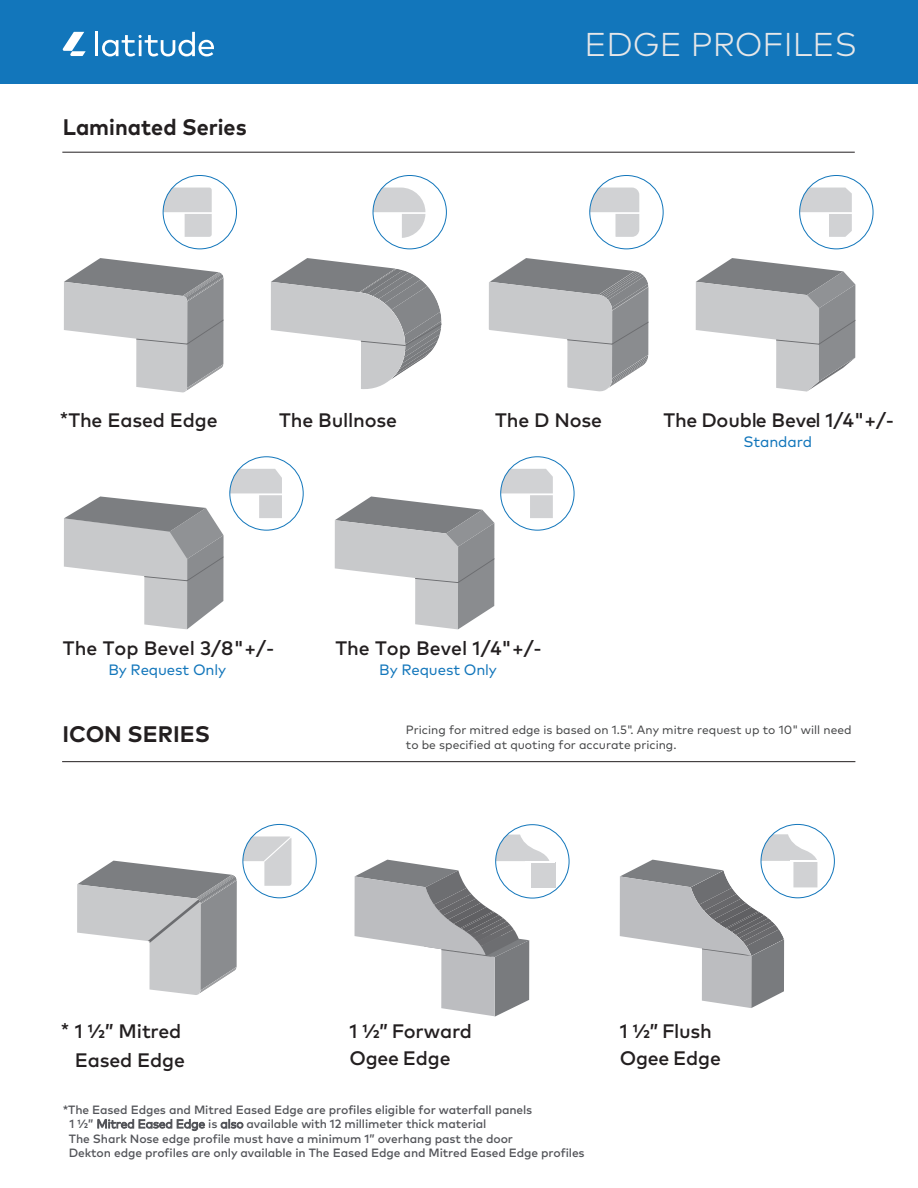
<style>
.page{position:relative;width:918px;height:1188px;background:#fff}
.page>*{position:absolute;margin:0;border:0;box-sizing:border-box;transform-origin:0 0}
.t1{font:300 33px "Mark Pro";color:#e6e7e9}
.t2{font:700 22.5px "Mark Pro";color:#231f20;scale:.96 1}
.t3{font:700 22.5px "Mark Pro";color:#231f20}
.t4{font:500 19.5px/27px "Mark Pro";letter-spacing:-.01em;color:#231f20}
.t5{font:15px "Mark Pro";letter-spacing:-.01em;color:#1276bb}
.t6{font:500 12px/14.4px "Mark Pro";letter-spacing:-.01em;color:#54555a}
.t7{font:12px/15px "Mark Pro";color:#454647}
.s1{font-size:18px}
.s2{font-weight:400}
</style>
<div class="page">
<hr style="left:62px;top:152px;width:793px;height:1px;background:#231f20">
<svg style="left:163px;top:188px;width:49px;height:49px"></svg>
<div style="left:163px;top:175px;width:74px;height:74px;border:1px solid #1276bb;border-radius:50%"></div>
<svg style="left:373px;top:188px;width:52px;height:50px"></svg>
<div style="left:373px;top:175px;width:74px;height:74px;border:1px solid #1276bb;border-radius:50%"></div>
<svg style="left:590px;top:188px;width:49px;height:49px"></svg>
<div style="left:589px;top:175px;width:75px;height:74px;border:1px solid #1276bb;border-radius:50%"></div>
<svg style="left:800px;top:188px;width:52px;height:49px"></svg>
<div style="left:799px;top:175px;width:74px;height:74px;border:1px solid #1276bb;border-radius:50%"></div>
<svg style="left:271px;top:258px;width:171px;height:131px"></svg>
<svg style="left:489px;top:258px;width:159px;height:134px"></svg>
<svg style="left:696px;top:258px;width:159px;height:134px"></svg>
<svg style="left:335px;top:496px;width:159px;height:133px"></svg>
<svg style="left:501px;top:469px;width:52px;height:49px"></svg>
<div style="left:500px;top:456px;width:74px;height:75px;border:1px solid #1276bb;border-radius:50%"></div>
<hr style="left:62px;top:761px;width:793px;height:1px;background:#231f20">
<svg style="left:77px;top:861px;width:160px;height:134px"></svg>
<svg style="left:355px;top:835px;width:200px;height:182px"></svg>
<svg style="left:620px;top:834px;width:197px;height:174px"></svg>
<svg style="left:64px;top:258px;width:160px;height:135px"></svg>
<svg style="left:243px;top:836px;width:49px;height:50px"></svg>
<svg style="left:230px;top:469px;width:52px;height:49px"></svg>
<div style="left:229px;top:456px;width:75px;height:75px;border:1px solid #1276bb;border-radius:50%"></div>
<svg style="left:64px;top:496px;width:160px;height:133px"></svg>
<div style="left:0;top:0;width:918px;height:84px;background:#1276bb"></div>
<hr style="left:95px;top:32px;width:3px;height:24px;background:#fff">
<svg style="left:102px;top:32px;width:112px;height:24px"></svg>
<svg style="left:62px;top:32px;width:24px;height:24px"></svg>
<h2 class="t2" style="left:63px;top:110px;width:193px">Laminated Series</h2>
<h1 class="t1" style="left:584px;top:20px;width:274px">EDGE PROFILES</h1>
<h3 class="t4" style="left:60px;top:405px;width:159px"><span class="s1">*</span>The Eased Edge</h3>
<h3 class="t4" style="left:279px;top:405px;width:119px">The Bullnose</h3>
<h3 class="t4" style="left:495px;top:405px;width:108px">The D Nose</h3>
<h3 class="t4" style="left:663px;top:405px;width:232px">The Double Bevel 1/4"+/-</h3>
<h3 class="t4" style="left:63px;top:633px;width:213px">The Top Bevel 3/8" +/-</h3>
<h3 class="t4" style="left:335px;top:633px;width:208px">The Top Bevel 1/4" +/-</h3>
<p class="t5" style="left:379px;top:659px;width:119px">By Request Only</p>
<p class="t5" style="left:109px;top:659px;width:119px">By Request Only</p>
<p class="t5" style="left:744px;top:430px;width:70px">Standard</p>
<h2 class="t3" style="left:62px;top:717px;width:149px">ICON SERIES</h2>
<p class="t7" style="left:406px;top:722px;width:447px">Pricing for mitred edge is based on 1.5". Any mitre request up to 10" will need to be specified at quoting for accurate pricing.</p>
<h3 class="t4" style="left:61px;top:1015px;width:126px;line-height:29px;text-align:right"><span class="s1">*</span> 1 ½” Mitred<br>Eased Edge</h3>
<h3 class="t4" style="left:620px;top:1016px;width:103px">1 ½” Flush<br>Ogee Edge</h3>
<h3 class="t4" style="left:349px;top:1016px;width:124px">1 ½” Forward<br>Ogee Edge</h3>
<p class="t6" style="left:69px;top:1101px;width:517px;text-indent:-6px">*The Eased Edges and Mitred Eased Edge are profiles eligible for waterfall panels<br>1 ½” <span class="s2">Mitred Eased Edge</span> is <span class="s2">also</span> available with 12 millimeter thick material<br>The Shark Nose edge profile must have a minimum 1” overhang past the door<br>Dekton edge profiles are only available in The Eased Edge and Mitred Eased Edge profiles</p>
</div>
